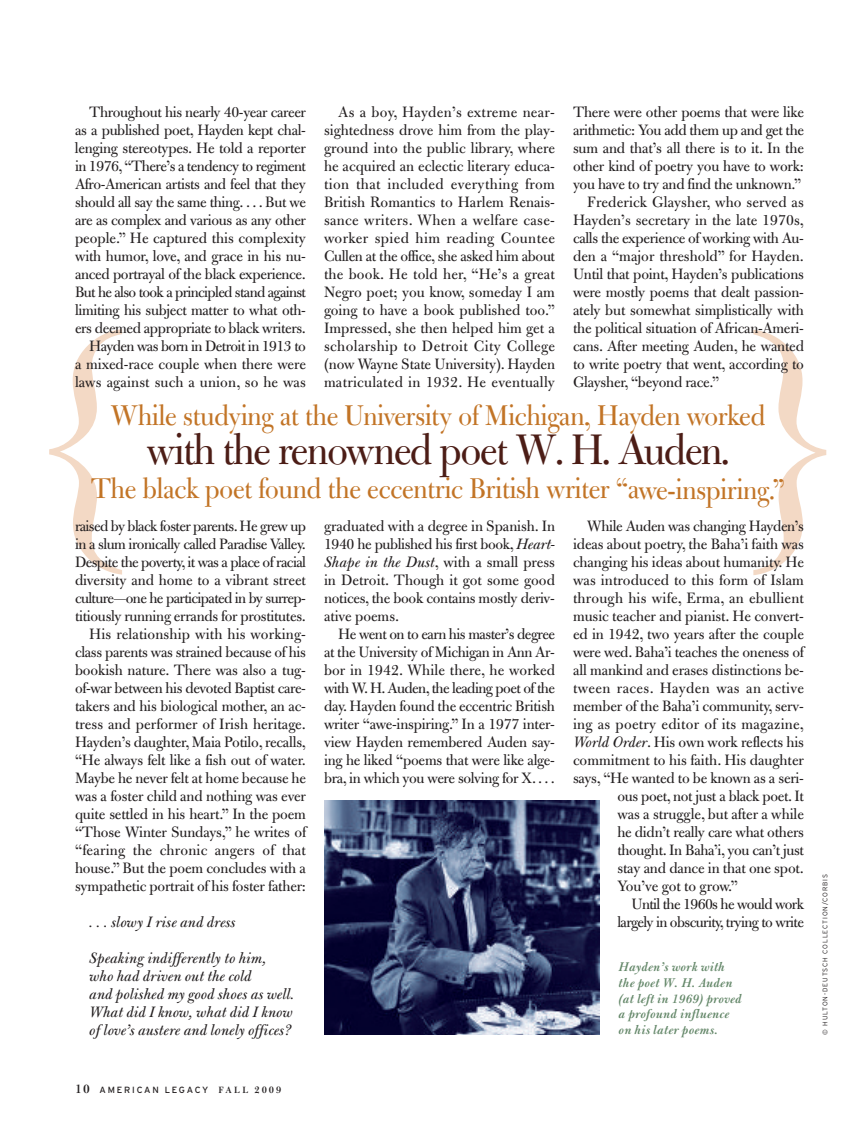
<style>
.page{position:relative;width:864px;height:1134px;background:#fff}
.page>*{position:absolute;margin:0;border:0;box-sizing:border-box;transform-origin:0 0}
.t1{font:47.55px "Bulmer MT Std Display";letter-spacing:-.02em;color:#4c1d16}
.t2{font:31.65px "Bulmer MT Std Display";color:#c27426}
.t3{font:16.2px/18px "Bulmer MT Std";letter-spacing:-.01em;color:#231f20;text-align:justify}
.t4{font:italic 16.2px/18px "Bulmer MT Std";color:#231f20}
.t5{font:16.2px "Bulmer MT Std";letter-spacing:.015em;color:#231f20}
.t6{font:16.2px "Bulmer MT Std";letter-spacing:-.035em;color:#231f20}
.t7{font:16.2px "Bulmer MT Std";letter-spacing:.01em;color:#231f20}
.t8{font:16.2px "Bulmer MT Std";letter-spacing:.025em;color:#231f20}
.t9{font:16.2px "Bulmer MT Std";letter-spacing:-.04em;color:#231f20}
.t10{font:italic 600 13.5px/15.8px "Bulmer MT Std";letter-spacing:.015em;color:#65886a}
.t11{font:9px "Interstate";letter-spacing:.2em;color:#231f20}
.t12{font:300 6.75px "Interstate";letter-spacing:.13em;color:#231f20}
.s1{font-style:italic}
.s2{font-family:"Bulmer MT Std";font-weight:600;font-size:13.5px}
.s3{font-family:"Bulmer MT Std";font-weight:600;font-size:9.75px}
.s4{font-family:"Bulmer MT Std";font-weight:600;font-size:10.5px}
</style>
<div class="page">
<svg style="left:49px;top:329px;width:73px;height:246px"></svg>
<svg style="left:753px;top:330px;width:73px;height:245px"></svg>
<img style="left:324px;top:801px;width:275px;height:234px">
<p class="t3" style="left:75px;top:105px;width:233px;text-align:right">Throughout his nearly 40-year career as a published poet, Hayden kept chal&shy;lenging stereotypes. He told a reporter in 1976, “There’s a tendency to regiment Afro-American artists and feel that they should all say the same thing. . . . But we are as complex and various as any other people.” He captured this complexity with humor, love, and grace in his nu&shy;anced portrayal of the black experience.<br>But he also took a principled stand against limiting his subject matter to what oth&shy;ers deemed appropriate to black writers.<br>Hayden was born in Detroit in 1913 to<br>a mixed-race couple when there were laws against such a union, so he was</p>
<p class="t3" style="left:324px;top:105px;width:233px;text-indent:14px">As a boy, Hayden’s extreme near&shy;sightedness drove him from the play&shy;ground into the public library, where he acquired an eclectic literary educa&shy;tion that included everything from British Romantics to Harlem Renais&shy;sance writers. When a welfare case&shy;worker spied him reading Countee Cullen at the office, she asked him about the book. He told her, “He’s a great Negro poet; you know, someday I am going to have a book published too.” Impressed, she then helped him get a scholarship to Detroit City College (now Wayne State University). Hayden matriculated in 1932. He eventually</p>
<p class="t3" style="left:573px;top:105px;width:232px">There were other poems that were like</p>
<p class="t3" style="left:573px;top:123px;width:232px">arithmetic: You add them up and get the</p>
<p class="t3" style="left:573px;top:141px;width:233px">sum and that’s all there is to it. In the</p>
<p class="t3" style="left:573px;top:159px;width:233px">other kind of poetry you have to work:</p>
<p class="t3" style="left:573px;top:177px;width:230px">you have to try and find the unknown.”</p>
<p class="t7" style="left:587px;top:196px;width:218px">Frederick Glaysher, who served as</p>
<p class="t3" style="left:573px;top:213px;width:233px">Hayden’s secretary in the late 1970s,</p>
<p class="t3" style="left:573px;top:231px;width:232px">calls the experience of working with Au-</p>
<p class="t3" style="left:573px;top:249px;width:233px">den a “major threshold” for Hayden.</p>
<p class="t3" style="left:573px;top:267px;width:233px">Until that point, Hayden’s publications</p>
<p class="t3" style="left:573px;top:285px;width:233px">were mostly poems that dealt passion-</p>
<p class="t3" style="left:573px;top:303px;width:233px">ately but somewhat simplistically with</p>
<p class="t3" style="left:573px;top:321px;width:232px">the political situation of African-Ameri-</p>
<p class="t3" style="left:573px;top:339px;width:233px">cans. After meeting Auden, he wanted</p>
<p class="t3" style="left:573px;top:357px;width:232px">to write poetry that went, according to</p>
<p class="t3" style="left:573px;top:375px;width:148px">Glaysher, “beyond race.”</p>
<h2 class="t2" style="left:111px;top:404px;width:656px">While studying at the University of Michigan, Hayden worked</h2>
<h1 class="t1" style="left:147px;top:433px;width:584px">with the renowned poet W. H. Auden.</h1>
<h2 class="t2" style="left:91px;top:478px;width:695px">The black poet found the eccentric British writer “awe-inspiring.”</h2>
<p class="t3" style="left:75px;top:519px;width:233px;text-align:right">raised by black foster parents.He grew up in a slum ironically called Paradise Valley.<br>Despite the poverty,it was a place of racial diversity and home to a vibrant street culture—one he participated in by surrep&shy;titiously running errands for prostitutes.<br>His relationship with his working&shy;class parents was strained because of his bookish nature. There was also a tug&shy;of-war between his devoted Baptist care&shy;takers and his biological mother, an ac&shy;tress and performer of Irish heritage.<br>Hayden’s daughter, Maia Potilo, recalls, “He always felt like a fish out of water.<br>Maybe he never felt at home because he was a foster child and nothing was ever quite settled in his heart.” In the poem “Those Winter Sundays,” he writes of “fearing the chronic angers of that house.” But the poem concludes with a sympathetic portrait of his foster father:</p>
<p class="t4" style="left:89px;top:915px;width:148px">. . . slowy I rise and dress</p>
<p class="t4" style="left:89px;top:951px;width:207px">Speaking indifferently to him, who had driven out the cold<br>and polished my good shoes as well.<br>What did I know, what did I know of love’s austere and lonely offices?</p>
<p class="t3" style="left:324px;top:519px;width:233px">graduated with a degree in Spanish. In 1940 he published his first book, <span class="s1">Heart-Shape in the Dust</span>, with a small press in Detroit. Though it got some good notices, the book contains mostly deriv&shy;ative poems.</p>
<p class="t3" style="left:324px;top:627px;width:233px;text-indent:14px">He went on to earn his master’s degree at the University of Michigan in Ann Ar&shy;bor in 1942. While there, he worked with W.H.Auden,the leading poet of the day.Hayden found the eccentric British writer “awe-inspiring.” In a 1977 inter&shy;view Hayden remembered Auden say&shy;ing he liked “poems that were like alge&shy;bra, in which you were solving for X. . . .</p>
<p class="t3" style="left:587px;top:519px;width:218px">While Auden was changing Hayden’s</p>
<p class="t3" style="left:573px;top:537px;width:233px">ideas about poetry, the Baha’i faith was</p>
<p class="t3" style="left:573px;top:555px;width:232px">changing his ideas about humanity. He</p>
<p class="t3" style="left:573px;top:573px;width:233px">was introduced to this form of Islam</p>
<p class="t5" style="left:573px;top:592px;width:233px">through his wife, Erma, an ebullient</p>
<p class="t3" style="left:573px;top:609px;width:233px">music teacher and pianist. He convert-</p>
<p class="t3" style="left:573px;top:627px;width:232px">ed in 1942, two years after the couple</p>
<p class="t3" style="left:573px;top:645px;width:233px">were wed. Baha’i teaches the oneness of</p>
<p class="t3" style="left:573px;top:663px;width:233px">all mankind and erases distinctions be-</p>
<p class="t8" style="left:573px;top:682px;width:232px">tween races. Hayden was an active</p>
<p class="t3" style="left:573px;top:699px;width:233px">member of the Baha’i community, serv-</p>
<p class="t5" style="left:573px;top:718px;width:233px">ing as poetry editor of its magazine,</p>
<p class="t3" style="left:573px;top:735px;width:233px"><span class="s1">World Order</span>. His own work reflects his</p>
<p class="t3" style="left:573px;top:753px;width:233px">commitment to his faith. His daughter</p>
<p class="t3" style="left:573px;top:771px;width:233px">says, “He wanted to be known as a seri-</p>
<p class="t3" style="left:617px;top:789px;width:188px">ous poet, not just a black poet. It</p>
<p class="t3" style="left:617px;top:807px;width:188px">was a struggle, but after a while</p>
<p class="t3" style="left:617px;top:825px;width:188px">he didn’t really care what others</p>
<p class="t3" style="left:617px;top:843px;width:188px">thought. In Baha’i, you can’t just</p>
<p class="t3" style="left:617px;top:861px;width:188px">stay and dance in that one spot.</p>
<p class="t3" style="left:617px;top:879px;width:122px">You’ve got to grow.”</p>
<p class="t9" style="left:632px;top:898px;width:174px">Until the 1960s he would work</p>
<p class="t6" style="left:617px;top:916px;width:188px">largely in obscurity,trying to write</p>
<p class="t10" style="left:619px;top:960px;width:125px">Hayden’s work with the poet W. H. Auden (at left in 1969) proved a profound influence on his later poems.</p>
<p class="t12" style="left:821px;top:1035px;width:162px;rotate:-90deg">© HULTON-DEUTSCH COLLECTION/CORBIS</p>
<p class="t11" style="left:75px;top:1084px;width:208px"><span class="s2">10</span> AMERICAN LEGACY <span class="s3">FALL</span> <span class="s4">2009</span></p>
</div>
